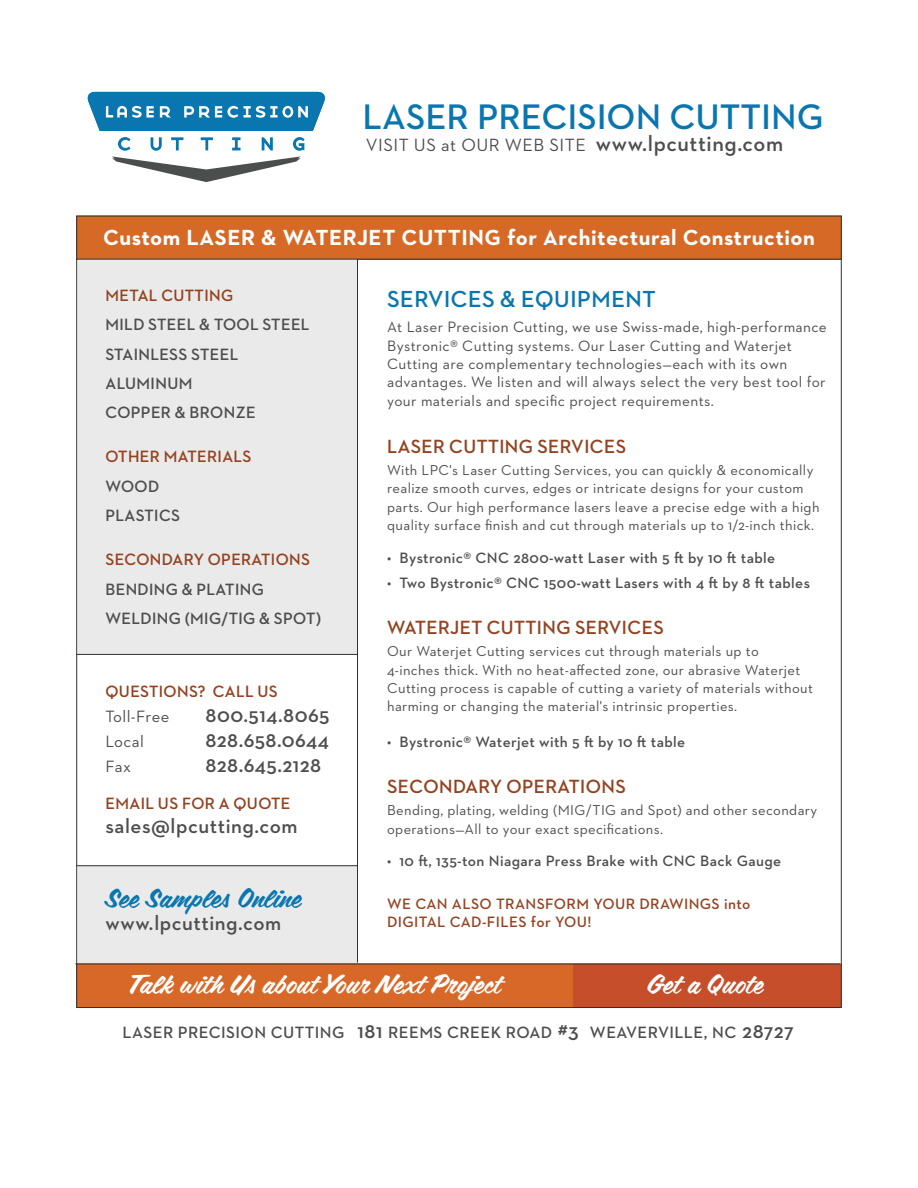
<style>
.page{position:relative;width:918px;height:1188px;background:#fff}
.page>*{position:absolute;margin:0;border:0;box-sizing:border-box;transform-origin:0 0}
.t1{font:600 36.15px "Neutraface 2 Text";color:#0a76af}
.t2{font:26.4px "Coffee Service";letter-spacing:.025em;color:#fff}
.t3{font:26.4px "Coffee Service";letter-spacing:.025em;color:#0a76af}
.t4{font:700 23.7px "Neutraface 2 Display";letter-spacing:.025em;color:#0a76af}
.t5{font:700 22.2px "Neutraface 2 Text";letter-spacing:.025em;color:#fff}
.t6{font:600 20.85px "Neutraface 2 Text";letter-spacing:.025em;color:#4d4e4d}
.t7{font:700 19.5px "Neutraface 2 Display";letter-spacing:.025em;color:#944220}
.t8{font:18px "Neutraface 2 Text";letter-spacing:.025em;color:#4d4e4d}
.t9{font:700 16.65px/29.2px "Neutraface 2 Display";letter-spacing:.025em;color:#4d4e4d}
.t10{font:700 16.65px/29.2px "Neutraface 2 Display";letter-spacing:.025em;color:#944220}
.t11{font:600 16.65px "Neutraface 2 Text";letter-spacing:.025em;color:#4c4d4d}
.t12{font:16.65px "Neutraface 2 Text";letter-spacing:.025em;color:#4d4e4d}
.t13{font:15.3px/18.3px "Neutraface 2 Text";letter-spacing:.025em;color:#4d4e4d}
.t14{font:600 15.3px "Neutraface 2 Text";letter-spacing:.025em;color:#4d4e4d}
.t15{font:600 15.3px/18.3px "Neutraface 2 Text";letter-spacing:.025em;color:#954221}
.t16{font:14.55px/18.3px "Neutraface 2 Text";letter-spacing:.025em;color:#4d4e4d}
.s1{font-weight:600;font-size:22.2px}
.s2{color:#944220}
.s3{color:#4d4e4d}
.s4{font-family:"Neutraface 2 Text";font-weight:400;color:#4d4e4d}
.s5{font-size:20.85px}
</style>
<div class="page">
<svg style="left:87px;top:92px;width:238px;height:39px;background:#2c88ba"></svg>
<svg style="left:112px;top:137px;width:193px;height:45px"></svg>
<div style="left:78px;top:865px;width:280px;height:102px;background:#e9eae9"></div>
<div style="left:77px;top:216px;width:764px;height:43px;background:#d76927"></div>
<div style="left:77px;top:964px;width:764px;height:43px;background:#d86827"></div>
<div style="left:573px;top:964px;width:267px;height:43px;background:#c74e2a"></div>
<div style="left:78px;top:259px;width:280px;height:395px;background:#e9eae9"></div>
<hr style="left:76px;top:654px;width:282px;height:1px;background:#2b3132">
<hr style="left:76px;top:865px;width:282px;height:1px;background:#2b3132">
<hr style="left:357px;top:259px;width:1px;height:704px;background:#2b3132">
<hr style="left:77px;top:259px;width:764px;height:1px;background:#2b3132">
<hr style="left:75px;top:964px;width:765px;height:1px;background:#2b3132">
<p class="t1" style="left:363px;top:95px;width:463px">LASER PRECISION CUTTING</p>
<p class="t8" style="left:366px;top:138px;width:419px">VISIT US at OUR WEB SITE <span class="s1">www.lpcutting.com</span></p>
<p class="t5" style="left:103px;top:230px;width:713px">Custom LASER &amp; WATERJET CUTTING for Architectural Construction</p>
<p class="t9" style="left:105px;top:283px;width:206px"><span class="s2">METAL CUTTING<br></span>MILD STEEL &amp; TOOL STEEL<br>STAINLESS STEEL<br>ALUMINUM<br>COPPER &amp; BRONZE</p>
<p class="t10" style="left:105px;top:444px;width:147px">OTHER MATERIALS<br><span class="s3">WOOD<br>PLASTICS</span></p>
<p class="t9" style="left:105px;top:547px;width:217px"><span class="s2">SECONDARY OPERATIONS<br></span>BENDING &amp; PLATING<br>WELDING (MIG/TIG &amp; SPOT)</p>
<p class="t10" style="left:105px;top:681px;width:174px;line-height:25px">QUESTIONS? CALL US<br><span class="s4">Toll-Free</span></p>
<p class="t6" style="left:206px;top:703px;width:126px">800.514.8065</p>
<p class="t12" style="left:105px;top:736px;width:40px">Local</p>
<p class="t6" style="left:206px;top:728px;width:125px">828.658.0644</p>
<p class="t12" style="left:105px;top:761px;width:27px">Fax</p>
<p class="t6" style="left:206px;top:753px;width:117px">828.645.2128</p>
<p class="t10" style="left:105px;top:791px;width:186px">EMAIL US FOR A QUOTE</p>
<p class="t6" style="left:105px;top:814px;width:194px">sales@lpcutting.com</p>
<p class="t3" style="left:105px;top:882px;width:197px">See Samples Online</p>
<p class="t6" style="left:105px;top:911px;width:177px">www.lpcutting.com</p>
<p class="t4" style="left:387px;top:291px;width:270px">SERVICES &amp; EQUIPMENT</p>
<p class="t13" style="left:387px;top:320px;width:441px">At Laser Precision Cutting, we use Swiss-made, high-performance Bystronic® Cutting systems. Our Laser Cutting and Waterjet Cutting are complementary technologies—each with its own advantages. We listen and will always select the very best tool for your materials and specific project requirements.</p>
<p class="t7" style="left:387px;top:439px;width:240px">LASER CUTTING SERVICES</p>
<p class="t16" style="left:387px;top:462px;width:434px">With LPC's Laser Cutting Services, you can quickly &amp; economically realize smooth curves, edges or intricate designs for your custom parts. Our high performance lasers leave a precise edge with a high quality surface finish and cut through materials up to 1/2-inch thick.</p>
<p class="t14" style="left:387px;top:549px;width:390px">• Bystronic® CNC 2800-watt Laser with 5 ft by 10 ft table</p>
<p class="t14" style="left:387px;top:574px;width:424px">• Two Bystronic® CNC 1500-watt Lasers with 4 ft by 8 ft tables</p>
<p class="t7" style="left:387px;top:620px;width:278px">WATERJET CUTTING SERVICES</p>
<p class="t16" style="left:387px;top:644px;width:427px">Our Waterjet Cutting services cut through materials up to 4-inches thick. With no heat-affected zone, our abrasive Waterjet Cutting process is capable of cutting a variety of materials without harming or changing the material's intrinsic properties.</p>
<p class="t14" style="left:387px;top:733px;width:300px">• Bystronic® Waterjet with 5 ft by 10 ft table</p>
<p class="t7" style="left:387px;top:780px;width:240px">SECONDARY OPERATIONS</p>
<p class="t16" style="left:387px;top:803px;width:432px">Bending, plating, welding (MIG/TIG and Spot) and other secondary operations—All to your exact specifications.</p>
<p class="t14" style="left:387px;top:851px;width:396px">• 10 ft, 135-ton Niagara Press Brake with CNC Back Gauge</p>
<p class="t15" style="left:387px;top:894px;width:365px">WE CAN ALSO TRANSFORM YOUR DRAWINGS into<br>DIGITAL CAD-FILES for YOU!</p>
<p class="t2" style="left:130px;top:969px;width:372px">Talk with Us about Your Next Project</p>
<p class="t2" style="left:647px;top:969px;width:118px">Get a Quote</p>
<p class="t11" style="left:123px;top:1022px;width:673px">LASER PRECISION CUTTING <span class="s5">181</span> REEMS CREEK ROAD <span class="s5">#3</span> WEAVERVILLE, NC <span class="s5">28727</span></p>
</div>
